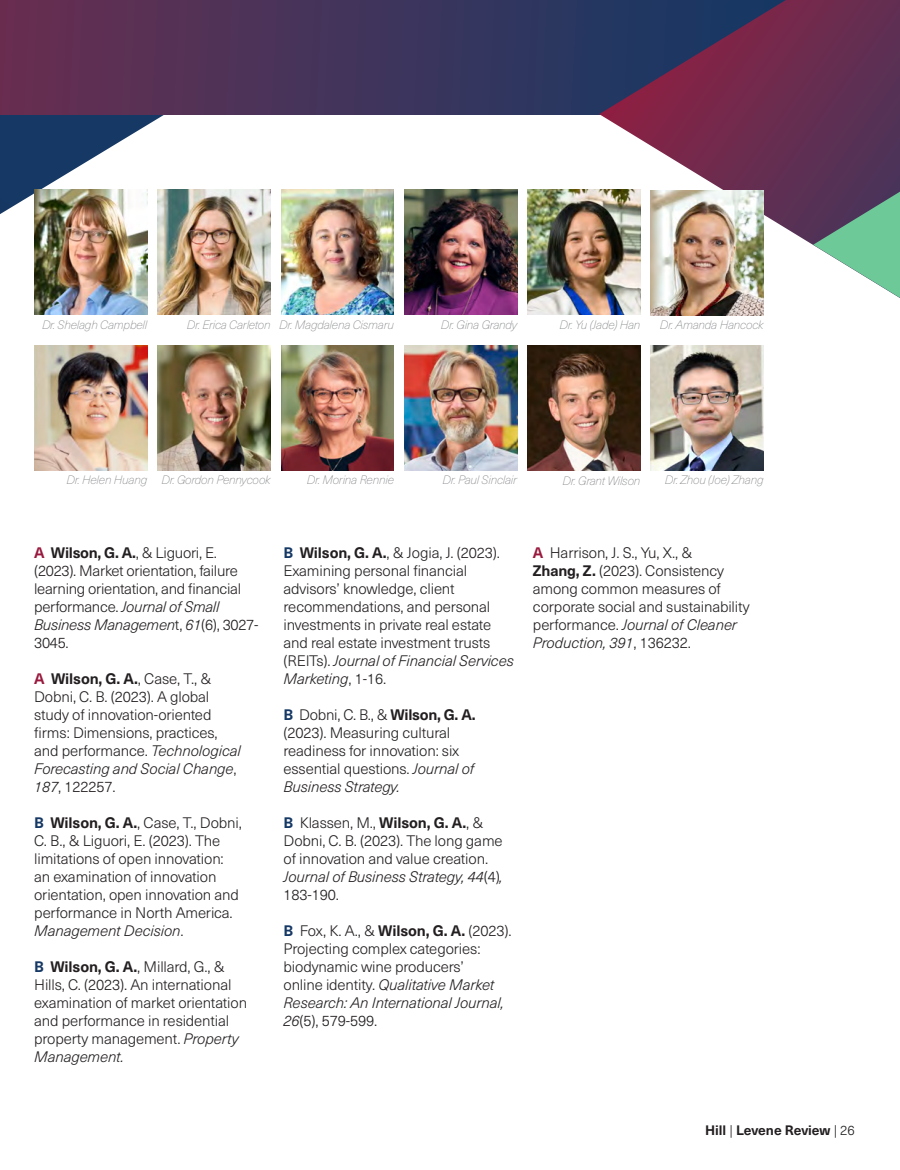
<style>
.page{position:relative;width:900px;height:1170px;background:#fff}
.page>*{position:absolute;margin:0;border:0;box-sizing:border-box;transform-origin:0 0}
._3_Column_Body{font:300 15px/18px "Neue Haas Unica W1 G";letter-spacing:-.01em;color:#231f20}
.t1{font:700 13.5px "Neue Haas Unica W1 G";color:#231f20}
.Small_Italic{font:italic 100 12px "Neue Haas Unica W1 G";letter-spacing:-.02em;color:#808285}
.s1{font-weight:700;color:#98193d}
.s2{font-weight:700}
.s3{font-style:italic}
.s4{font-weight:700;color:#153864}
.s5{font-weight:300}
</style>
<div class="page">
<svg style="left:167px;top:0;width:432px;height:114px;background:#3e345b"></svg>
<svg style="left:599px;top:0;width:301px;height:312px"></svg>
<svg style="left:813px;top:178px;width:87px;height:134px"></svg>
<img style="left:35px;top:228px;width:112px;height:87px">
<img style="left:651px;top:191px;width:113px;height:125px">
<img style="left:281px;top:190px;width:113px;height:125px">
<img style="left:158px;top:190px;width:113px;height:125px">
<img style="left:35px;top:346px;width:112px;height:125px">
<img style="left:404px;top:190px;width:113px;height:125px">
<img style="left:404px;top:346px;width:113px;height:125px">
<img style="left:528px;top:346px;width:113px;height:125px">
<img style="left:158px;top:346px;width:113px;height:125px">
<img style="left:281px;top:346px;width:113px;height:125px">
<img style="left:528px;top:190px;width:113px;height:125px">
<img style="left:651px;top:346px;width:113px;height:125px">
<svg style="left:0;top:0;width:167px;height:228px"></svg>
<p class="Small_Italic" style="left:560px;top:317px;width:83px">Dr. Yu (Jade) Han</p>
<p class="Small_Italic" style="left:42px;top:317px;width:107px">Dr. Shelagh Campbell</p>
<p class="Small_Italic" style="left:187px;top:317px;width:85px">Dr. Erica Carleton</p>
<p class="Small_Italic" style="left:660px;top:317px;width:105px">Dr. Amanda Hancock</p>
<p class="Small_Italic" style="left:279px;top:317px;width:116px">Dr. Magdalena Cismaru</p>
<p class="Small_Italic" style="left:441px;top:317px;width:78px">Dr. Gina Grandy</p>
<p class="Small_Italic" style="left:67px;top:472px;width:82px">Dr. Helen Huang</p>
<p class="Small_Italic" style="left:161px;top:472px;width:111px">Dr. Gordon Pennycook</p>
<p class="Small_Italic" style="left:562px;top:473px;width:80px">Dr. Grant Wilson</p>
<p class="Small_Italic" style="left:442px;top:472px;width:76px">Dr. Paul Sinclair</p>
<p class="Small_Italic" style="left:307px;top:472px;width:89px">Dr. Morina Rennie</p>
<p class="Small_Italic" style="left:665px;top:472px;width:101px">Dr. Zhou (Joe) Zhang</p>
<p class="_3_Column_Body" style="left:34px;top:543px;width:226px"><span class="s1">A</span> <span class="s2">Wilson, G. A.</span>, &amp; Liguori, E. (2023). Market orientation, failure learning orientation, and financial performance. <span class="s3">Journal of Small<br>Business Managemen</span>t, <span class="s3">61</span>(6), 3027-<br>3045.</p>
<p class="_3_Column_Body" style="left:34px;top:669px;width:208px"><span class="s1">A</span> <span class="s2">Wilson, G. A.</span>, Case, T., &amp;<br>Dobni, C. B. (2023). A global study of innovation-oriented firms: Dimensions, practices, and performance. <span class="s3">Technological<br>Forecasting and Social Change</span>,<br><span class="s3">187</span>, 122257.</p>
<p class="_3_Column_Body" style="left:34px;top:813px;width:209px"><span class="s4">B</span> <span class="s2">Wilson, G. A.</span>, Case, T., Dobni,<br>C. B., &amp; Liguori, E. (2023). The limitations of open innovation: an examination of innovation orientation, open innovation and performance in North America.<br><span class="s3">Management Decision</span>.</p>
<p class="_3_Column_Body" style="left:34px;top:957px;width:214px"><span class="s4">B</span> <span class="s2">Wilson, G. A.</span>, Millard, G., &amp;<br>Hills, C. (2023). An international examination of market orientation and performance in residential property management. <span class="s3">Property<br>Management.</span></p>
<p class="_3_Column_Body" style="left:284px;top:543px;width:232px"><span class="s4">B</span> <span class="s2">Wilson, G. A.</span>, &amp; Jogia, J. (2023).<br>Examining personal financial advisors’ knowledge, client recommendations, and personal investments in private real estate and real estate investment trusts (REITs). <span class="s3">Journal of Financial Services<br>Marketing</span>, 1-16.</p>
<p class="_3_Column_Body" style="left:284px;top:705px;width:194px"><span class="s4">B</span> Dobni, C. B., &amp; <span class="s2">Wilson, G. A. </span>(2023). Measuring cultural readiness for innovation: six essential questions. <span class="s3">Journal of<br>Business Strategy.</span></p>
<p class="_3_Column_Body" style="left:284px;top:813px;width:221px"><span class="s4">B</span> Klassen, M., <span class="s2">Wilson, G. A.</span>, &amp;<br>Dobni, C. B. (2023). The long game of innovation and value creation.<br><span class="s3">Journal of Business Strategy, 44</span>(4)<span class="s3">,<br></span>183-190.</p>
<p class="_3_Column_Body" style="left:284px;top:921px;width:230px"><span class="s4">B</span> Fox, K. A., &amp; <span class="s2">Wilson, G. A.</span> (2023).<br>Projecting complex categories: biodynamic wine producers’<br>online identity. <span class="s3">Qualitative Market<br>Research: An International Journal,<br>26</span>(5), 579-599.</p>
<p class="_3_Column_Body" style="left:533px;top:543px;width:218px"><span class="s1">A</span> Harrison, J. S., Yu, X., &amp;<br><span class="s2">Zhang, Z.</span> (2023). Consistency among common measures of corporate social and sustainability performance. <span class="s3">Journal of Cleaner<br>Production, 391</span>, 136232.</p>
<p class="t1" style="left:705px;top:1120px;width:151px">Hill <span class="s5">|</span> Levene Review <span class="s5">| 26</span></p>
</div>
